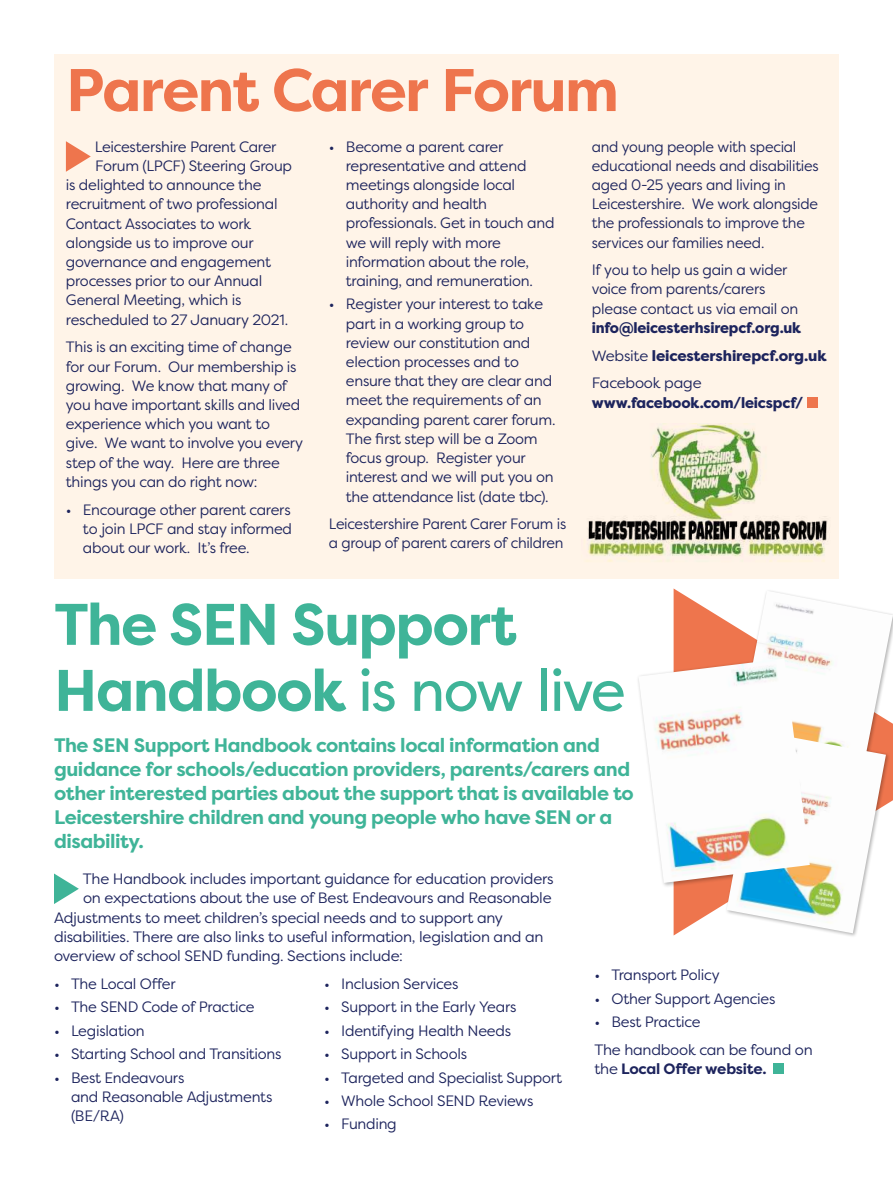
<style>
.page{position:relative;width:893px;height:1191px;background:#fff}
.page>*{position:absolute;margin:0;border:0;box-sizing:border-box;transform-origin:0 0}
.t1{font:700 60px "Filson Pro";letter-spacing:-.03em;color:#ee754d}
.t2{font:700 58.5px/66px "Filson Pro";letter-spacing:-.025em;color:#3fb498}
.t3{font:700 19.5px/24px "Filson Pro";letter-spacing:-.02em;color:#3fb498}
.t4{font:15px/19.2px "Filson Pro";letter-spacing:-.015em;color:#1d245d}
.t5{font:15px/19.2px "Filson Pro";letter-spacing:-.015em;color:#1d245d;scale:.96 1}
.t6{font:800 15px/27.8px "Filson Pro";letter-spacing:-.01em;color:#1d245d}
.s1{font-weight:800}
.s2{font-weight:400}
.s3{font-weight:700}
</style>
<div class="page">
<div style="left:54px;top:54px;width:785px;height:524px;background:#fff4e8"></div>
<svg style="left:674px;top:588px;width:219px;height:347px;fill:#ee754d"></svg>
<svg style="left:66px;top:141px;width:25px;height:31px"></svg>
<div style="left:807px;top:397px;width:11px;height:10px;background:#ee754d"></div>
<svg style="left:54px;top:873px;width:25px;height:31px"></svg>
<div style="left:773px;top:1063px;width:11px;height:11px;background:#3fb498"></div>
<img style="left:588px;top:423px;width:240px;height:139px">
<div style="left:725px;top:729px;width:166px;height:208px;background:#000;opacity:.3"></div>
<div style="left:636px;top:656px;width:179px;height:232px;background:#000;opacity:.3"></div>
<img style="left:732px;top:590px;width:161px;height:203px">
<img style="left:727px;top:731px;width:159px;height:202px">
<img style="left:638px;top:658px;width:172px;height:225px">
<h2 class="t1" style="left:66px;top:52px;width:555px">Parent Carer Forum</h2>
<p class="t4" style="left:95px;top:137px;width:199px">Leicestershire Parent Carer<br>Forum (LPCF) Steering Group</p>
<p class="t4" style="left:66px;top:175px;width:224px">is delighted to announce the recruitment of two professional<br>Contact Associates to work alongside us to improve our governance and engagement processes prior to our Annual<br>General Meeting, which is rescheduled to 27 January 2021.</p>
<p class="t4" style="left:66px;top:337px;width:239px">This is an exciting time of change for our Forum. Our membership is growing. We know that many of you have important skills and lived experience which you want to give. We want to involve you every step of the way. Here are three things you can do right now:</p>
<p class="t4" style="left:83px;top:499px;width:211px;text-align:justify;text-indent:-17px">• Encourage other parent carers to join LPCF and stay informed about our work. It’s free.</p>
<p class="t5" style="left:592px;top:136px;width:238px">and young people with special educational needs and disabilities aged 0-25 years and living in<br>Leicestershire. We work alongside the professionals to improve the services our families need.</p>
<p class="t4" style="left:592px;top:260px;width:211px">If you to help us gain a wider voice from parents/carers please contact us via email on <span class="s1">info@leicesterhsirepcf.org.uk</span></p>
<p class="t6" style="left:592px;top:342px;width:236px"><span class="s2">Website</span> leicestershirepcf.org.uk<br><span class="s2">Facebook page</span></p>
<p class="t6" style="left:592px;top:389px;width:213px">www.facebook.com/leicspcf/</p>
<p class="t4" style="left:346px;top:136px;width:210px;text-indent:-17px">• Become a parent carer representative and attend meetings alongside local authority and health professionals. Get in touch and we will reply with more information about the role, training, and remuneration.</p>
<p class="t4" style="left:346px;top:294px;width:211px;text-indent:-17px">• Register your interest to take part in a working group to review our constitution and election processes and to ensure that they are clear and meet the requirements of an expanding parent carer forum.<br>The first step will be a Zoom focus group. Register your interest and we will put you on the attendance list (date tbc).</p>
<p class="t5" style="left:329px;top:514px;width:249px">Leicestershire Parent Carer Forum is a group of parent carers of children</p>
<p class="t2" style="left:54px;top:592px;width:573px">The SEN Support<br>Handbook <span class="s2">is now live</span></p>
<p class="t3" style="left:54px;top:733px;width:581px">The SEN Support Handbook contains local information and guidance for schools/education providers, parents/carers and other interested parties about the support that is available to Leicestershire children and young people who have SEN or a disability.</p>
<p class="t4" style="left:83px;top:869px;width:472px">The Handbook includes important guidance for education providers on expectations about the use of Best Endeavours and Reasonable</p>
<p class="t4" style="left:54px;top:907px;width:491px">Adjustments to meet children’s special needs and to support any disabilities. There are also links to useful information, legislation and an overview of school SEND funding. Sections include:</p>
<p class="t4" style="left:54px;top:973px;width:123px">• The Local Offer</p>
<p class="t4" style="left:54px;top:997px;width:202px">• The SEND Code of Practice</p>
<p class="t4" style="left:54px;top:1020px;width:92px">• Legislation</p>
<p class="t4" style="left:54px;top:1043px;width:229px">• Starting School and Transitions</p>
<p class="t4" style="left:71px;top:1067px;width:203px;text-indent:-17px">• Best Endeavours<br>and Reasonable Adjustments (BE/RA)</p>
<p class="t4" style="left:594px;top:965px;width:127px">• Transport Policy</p>
<p class="t4" style="left:594px;top:988px;width:183px">• Other Support Agencies</p>
<p class="t4" style="left:594px;top:1011px;width:108px">• Best Practice</p>
<p class="t4" style="left:594px;top:1039px;width:220px">The handbook can be found on the <span class="s3">Local Offer website.</span></p>
<p class="t4" style="left:324px;top:973px;width:136px">• Inclusion Services</p>
<p class="t4" style="left:324px;top:997px;width:194px">• Support in the Early Years</p>
<p class="t4" style="left:324px;top:1020px;width:189px">• Identifying Health Needs</p>
<p class="t4" style="left:324px;top:1043px;width:144px">• Support in Schools</p>
<p class="t4" style="left:324px;top:1067px;width:239px">• Targeted and Specialist Support</p>
<p class="t4" style="left:324px;top:1090px;width:211px">• Whole School SEND Reviews</p>
<p class="t4" style="left:324px;top:1114px;width:74px">• Funding</p>
</div>
